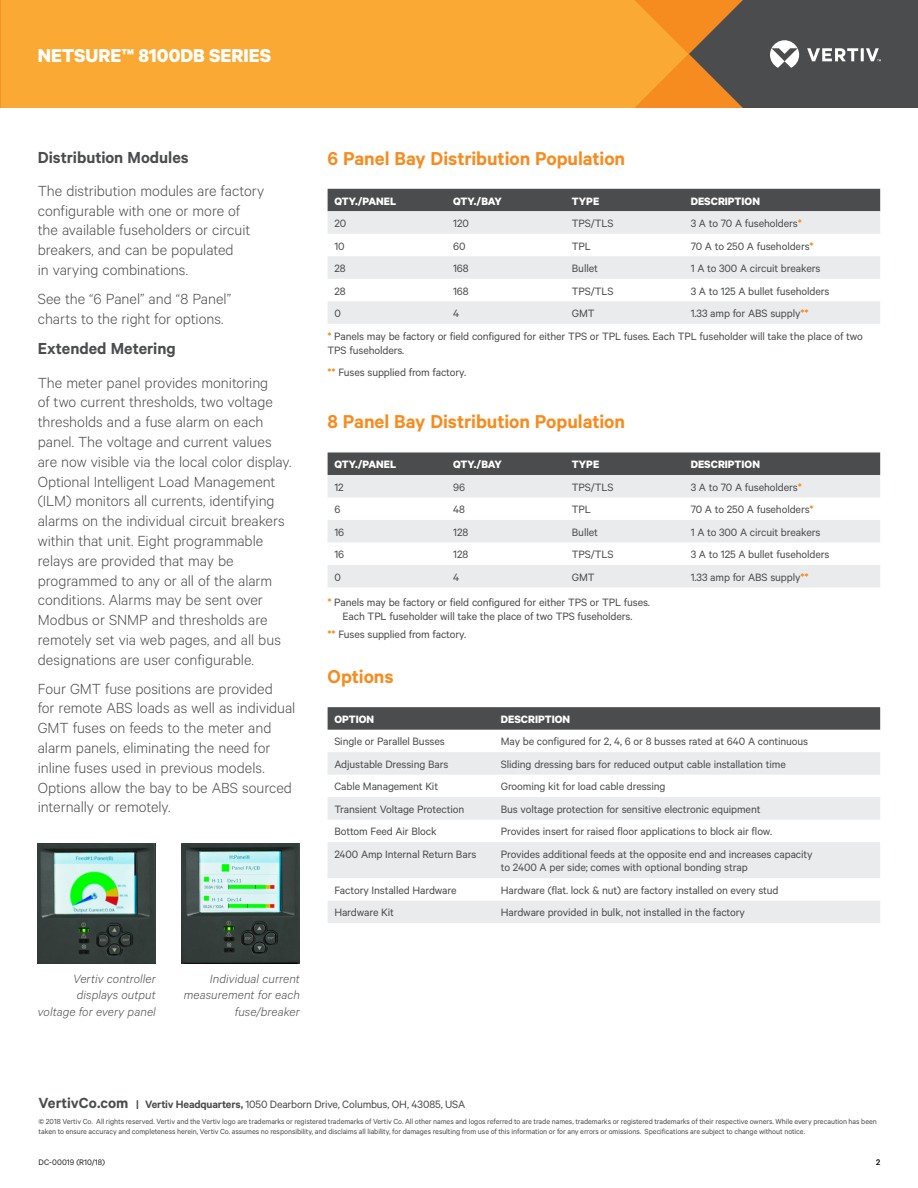
<style>
.page{position:relative;width:918px;height:1188px;background:#fff}
.page>*{position:absolute;margin:0;border:0;box-sizing:border-box;transform-origin:0 0}
.Vertiv_Orange_Main_H{font:600 21px "Calibre";letter-spacing:-.005em;color:#f68b1f}
.Vertiv_Header_Small{font:700 21px "Calibre";color:#fff}
.Vertiv_Heading{font:600 18px "Calibre";color:#4b4c4d}
.Vertiv_Body_Text{font:300 16.5px/19.8px "Calibre";color:#4b4c4d}
.Vertiv_Caption{font:italic 300 13.5px/16.2px "Calibre";letter-spacing:.005em;color:#4b4c4d;text-align:right}
.DatasheetTableBody{font:12px/13.5px "Calibre";letter-spacing:-.01em;color:#4b4c4d;text-align:center}
.Vertiv_Body_Text-2{font:12px/13.5px "Calibre";letter-spacing:-.01em;color:#4b4c4d}
.DatasheetTableHeader{font:700 12px "Calibre";color:#fff}
.t1{font:9px "Calibre";color:#231f20}
.t2{font:8.25px/9.8px "Calibre";letter-spacing:-.01em;color:#4b4c4d}
.s1{font-weight:600;color:#f68b1f}
.s2{font-weight:600;font-size:16.5px}
.s3{font-weight:600}
</style>
<div class="page">
<div style="left:1px;top:0;width:573px;height:108px;background:#faaa34"></div>
<svg style="left:574px;top:0;width:344px;height:108px;background:#977243"></svg>
<div style="left:328px;top:189px;width:552px;height:22px;background:#4b4c4d"></div>
<svg style="left:328px;top:211px;width:552px;height:113px;fill:#eaebec"></svg>
<div style="left:328px;top:452px;width:552px;height:23px;background:#4b4c4d"></div>
<svg style="left:328px;top:475px;width:552px;height:112px;fill:#eaebec"></svg>
<svg style="left:328px;top:707px;width:552px;height:23px;background:#4e4f50"></svg>
<svg style="left:328px;top:752px;width:552px;height:171px;fill:#eaebec"></svg>
<img style="left:182px;top:844px;width:118px;height:119px">
<img style="left:38px;top:844px;width:118px;height:119px">
<p class="Vertiv_Header_Small" style="left:38px;top:43px;width:235px">NETSURE™ 8100DB SERIES</p>
<p class="Vertiv_Heading" style="left:38px;top:146px;width:152px">Distribution Modules</p>
<p class="Vertiv_Body_Text" style="left:38px;top:180px;width:228px">The distribution modules are factory configurable with one or more of the available fuseholders or circuit breakers, and can be populated<br>in varying combinations.</p>
<p class="Vertiv_Body_Text" style="left:38px;top:288px;width:195px">See the “6 Panel” and “8 Panel” charts to the right for options.</p>
<p class="Vertiv_Heading" style="left:38px;top:338px;width:139px">Extended Metering</p>
<p class="Vertiv_Body_Text" style="left:38px;top:372px;width:255px">The meter panel provides monitoring<br>of two current thresholds, two voltage thresholds and a fuse alarm on each panel. The voltage and current values are now visible via the local color display.<br>Optional Intelligent Load Management (ILM) monitors all currents, identifying alarms on the individual circuit breakers within that unit. Eight programmable relays are provided that may be programmed to any or all of the alarm conditions. Alarms may be sent over Modbus or SNMP and thresholds are remotely set via web pages, and all bus designations are user configurable.</p>
<p class="Vertiv_Body_Text" style="left:38px;top:678px;width:259px">Four GMT fuse positions are provided<br>for remote ABS loads as well as individual GMT fuses on feeds to the meter and alarm panels, eliminating the need for inline fuses used in previous models.<br>Options allow the bay to be ABS sourced internally or remotely.</p>
<p class="Vertiv_Caption" style="left:38px;top:970px;width:120px">Vertiv controller displays output voltage for every panel</p>
<p class="Vertiv_Caption" style="left:184px;top:970px;width:118px">Individual current measurement for each fuse/breaker</p>
<p class="Vertiv_Orange_Main_H" style="left:328px;top:146px;width:299px">6 Panel Bay Distribution Population</p>
<p class="DatasheetTableHeader" style="left:334px;top:193px;width:63px">QTY./PANEL</p>
<p class="DatasheetTableHeader" style="left:453px;top:193px;width:50px">QTY./BAY</p>
<p class="DatasheetTableHeader" style="left:572px;top:193px;width:29px">TYPE</p>
<p class="DatasheetTableHeader" style="left:691px;top:193px;width:71px">DESCRIPTION</p>
<p class="DatasheetTableBody" style="left:334px;top:216px;width:13px">20</p>
<p class="DatasheetTableBody" style="left:453px;top:216px;width:17px">120</p>
<p class="DatasheetTableBody" style="left:572px;top:216px;width:43px">TPS/TLS</p>
<p class="DatasheetTableBody" style="left:691px;top:216px;width:113px">3 A to 70 A fuseholders<span class="s1">*</span></p>
<p class="DatasheetTableBody" style="left:334px;top:239px;width:12px">10</p>
<p class="DatasheetTableBody" style="left:453px;top:239px;width:14px">60</p>
<p class="DatasheetTableBody" style="left:572px;top:239px;width:21px">TPL</p>
<p class="DatasheetTableBody" style="left:691px;top:239px;width:124px">70 A to 250 A fuseholders<span class="s1">*</span></p>
<p class="DatasheetTableBody" style="left:334px;top:261px;width:13px">28</p>
<p class="DatasheetTableBody" style="left:453px;top:261px;width:17px">168</p>
<p class="DatasheetTableBody" style="left:572px;top:261px;width:28px">Bullet</p>
<p class="DatasheetTableBody" style="left:691px;top:261px;width:131px">1 A to 300 A circuit breakers</p>
<p class="DatasheetTableBody" style="left:334px;top:284px;width:13px">28</p>
<p class="DatasheetTableBody" style="left:453px;top:284px;width:17px">168</p>
<p class="DatasheetTableBody" style="left:572px;top:284px;width:43px">TPS/TLS</p>
<p class="DatasheetTableBody" style="left:691px;top:284px;width:140px">3 A to 125 A bullet fuseholders</p>
<p class="DatasheetTableBody" style="left:334px;top:306px;width:8px">0</p>
<p class="DatasheetTableBody" style="left:453px;top:306px;width:8px">4</p>
<p class="DatasheetTableBody" style="left:572px;top:306px;width:24px">GMT</p>
<p class="DatasheetTableBody" style="left:691px;top:306px;width:119px">1.33 amp for ABS supply<span class="s1">**</span></p>
<p class="Vertiv_Body_Text-2" style="left:328px;top:329px;width:537px"><span class="s1">*</span> Panels may be factory or field configured for either TPS or TPL fuses. Each TPL fuseholder will take the place of two<br>TPS fuseholders.</p>
<p class="Vertiv_Body_Text-2" style="left:328px;top:365px;width:140px"><span class="s1">**</span> Fuses supplied from factory.</p>
<p class="Vertiv_Orange_Main_H" style="left:328px;top:409px;width:299px">8 Panel Bay Distribution Population</p>
<p class="DatasheetTableHeader" style="left:334px;top:457px;width:63px">QTY./PANEL</p>
<p class="DatasheetTableHeader" style="left:453px;top:457px;width:50px">QTY./BAY</p>
<p class="DatasheetTableHeader" style="left:572px;top:457px;width:29px">TYPE</p>
<p class="DatasheetTableHeader" style="left:691px;top:457px;width:71px">DESCRIPTION</p>
<p class="DatasheetTableBody" style="left:334px;top:480px;width:11px">12</p>
<p class="DatasheetTableBody" style="left:453px;top:480px;width:13px">96</p>
<p class="DatasheetTableBody" style="left:572px;top:480px;width:43px">TPS/TLS</p>
<p class="DatasheetTableBody" style="left:691px;top:480px;width:113px">3 A to 70 A fuseholders<span class="s1">*</span></p>
<p class="DatasheetTableBody" style="left:334px;top:502px;width:7px">6</p>
<p class="DatasheetTableBody" style="left:453px;top:502px;width:13px">48</p>
<p class="DatasheetTableBody" style="left:572px;top:502px;width:21px">TPL</p>
<p class="DatasheetTableBody" style="left:691px;top:502px;width:124px">70 A to 250 A fuseholders<span class="s1">*</span></p>
<p class="DatasheetTableBody" style="left:334px;top:525px;width:11px">16</p>
<p class="DatasheetTableBody" style="left:453px;top:525px;width:17px">128</p>
<p class="DatasheetTableBody" style="left:572px;top:525px;width:28px">Bullet</p>
<p class="DatasheetTableBody" style="left:691px;top:525px;width:131px">1 A to 300 A circuit breakers</p>
<p class="DatasheetTableBody" style="left:334px;top:547px;width:11px">16</p>
<p class="DatasheetTableBody" style="left:453px;top:547px;width:17px">128</p>
<p class="DatasheetTableBody" style="left:572px;top:547px;width:43px">TPS/TLS</p>
<p class="DatasheetTableBody" style="left:691px;top:547px;width:140px">3 A to 125 A bullet fuseholders</p>
<p class="DatasheetTableBody" style="left:334px;top:570px;width:8px">0</p>
<p class="DatasheetTableBody" style="left:453px;top:570px;width:8px">4</p>
<p class="DatasheetTableBody" style="left:572px;top:570px;width:24px">GMT</p>
<p class="DatasheetTableBody" style="left:691px;top:570px;width:119px">1.33 amp for ABS supply<span class="s1">**</span></p>
<p class="DatasheetTableBody" style="left:328px;top:595px;width:324px"><span class="s1">*</span> Panels may be factory or field configured for either TPS or TPL fuses.<br>Each TPL fuseholder will take the place of two TPS fuseholders.</p>
<p class="DatasheetTableBody" style="left:328px;top:627px;width:140px"><span class="s1">**</span> Fuses supplied from factory.</p>
<p class="Vertiv_Orange_Main_H" style="left:328px;top:664px;width:68px">Options</p>
<p class="DatasheetTableHeader" style="left:334px;top:712px;width:41px">OPTION</p>
<p class="DatasheetTableHeader" style="left:501px;top:712px;width:71px">DESCRIPTION</p>
<p class="DatasheetTableBody" style="left:334px;top:735px;width:112px">Single or Parallel Busses</p>
<p class="DatasheetTableBody" style="left:501px;top:735px;width:309px">May be configured for 2, 4, 6 or 8 busses rated at 640 A continuous</p>
<p class="DatasheetTableBody" style="left:334px;top:757px;width:116px">Adjustable Dressing Bars</p>
<p class="DatasheetTableBody" style="left:501px;top:757px;width:286px">Sliding dressing bars for reduced output cable installation time</p>
<p class="DatasheetTableBody" style="left:334px;top:780px;width:105px">Cable Management Kit</p>
<p class="DatasheetTableBody" style="left:501px;top:780px;width:166px">Grooming kit for load cable dressing</p>
<p class="DatasheetTableBody" style="left:334px;top:802px;width:132px">Transient Voltage Protection</p>
<p class="DatasheetTableBody" style="left:501px;top:802px;width:261px">Bus voltage protection for sensitive electronic equipment</p>
<p class="DatasheetTableBody" style="left:334px;top:825px;width:104px">Bottom Feed Air Block</p>
<p class="DatasheetTableBody" style="left:501px;top:825px;width:273px">Provides insert for raised floor applications to block air flow.</p>
<p class="DatasheetTableBody" style="left:334px;top:847px;width:143px">2400 Amp Internal Return Bars</p>
<p class="DatasheetTableBody" style="left:501px;top:847px;width:313px;text-align:left">Provides additional feeds at the opposite end and increases capacity to 2400 A per side; comes with optional bonding strap</p>
<p class="DatasheetTableBody" style="left:334px;top:883px;width:124px">Factory Installed Hardware</p>
<p class="DatasheetTableBody" style="left:501px;top:883px;width:279px">Hardware (flat. lock &amp; nut) are factory installed on every stud</p>
<p class="DatasheetTableBody" style="left:334px;top:906px;width:61px">Hardware Kit</p>
<p class="DatasheetTableBody" style="left:501px;top:906px;width:246px">Hardware provided in bulk, not installed in the factory</p>
<p class="DatasheetTableBody" style="left:39px;top:1097px;width:428px"><span class="s2">VertivCo.com</span> <span class="s3">| Vertiv Headquarters,</span> 1050 Dearborn Drive, Columbus, OH, 43085, USA</p>
<p class="t2" style="left:39px;top:1117px;width:840px">© 2018 Vertiv Co. All rights reserved. Vertiv and the Vertiv logo are trademarks or registered trademarks of Vertiv Co. All other names and logos referred to are trade names, trademarks or registered trademarks of their respective owners. While every precaution has been taken to ensure accuracy and completeness herein, Vertiv Co. assumes no responsibility, and disclaims all liability, for damages resulting from use of this information or for any errors or omissions. Specifications are subject to change without notice.</p>
<p class="t1" style="left:39px;top:1157px;width:68px">DC-00019 (R10/18)</p>
<p class="t1" style="left:876px;top:1157px;width:6px">2</p>
</div>
